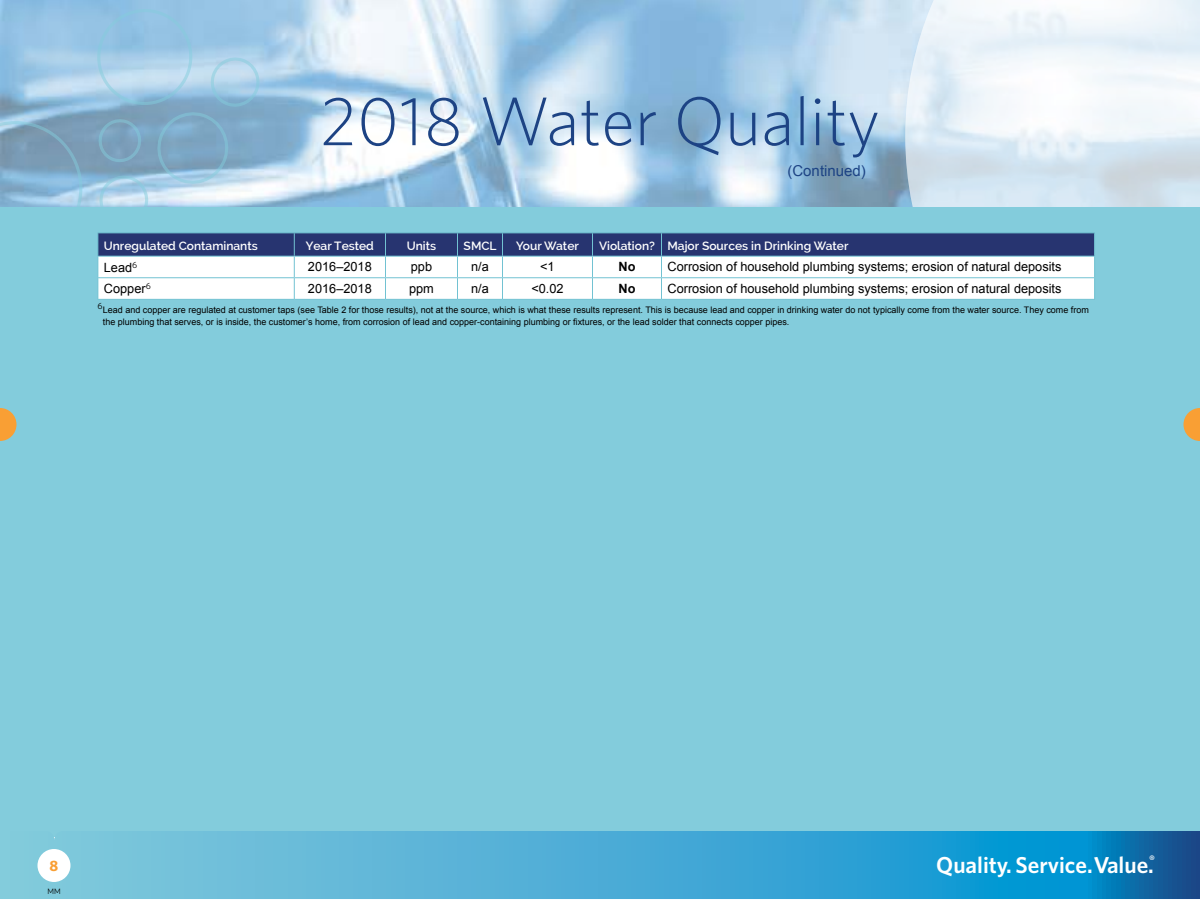
<style>
.page{position:relative;width:1200px;height:900px;background:#fff}
.page>*{position:absolute;margin:0;border:0;box-sizing:border-box;transform-origin:0 0}
.t1{font:300 69px "Whitney";color:#1d4384}
.t2{font:600 23.1px "Whitney";color:#fff}
.t3{font:15px "Arial";color:#1d4384}
.t4{font:700 15px "Whitney";color:#f99f34}
.t5{font:12.75px "Arial";color:#000}
.t6{font:700 12.75px "Arial";color:#000}
.t7{font:600 12px "Raleway";color:#fff}
.t8{font:9px/12px "Arial";color:#000}
.t9{font:7.5px "Raleway";color:#000}
</style>
<div class="page">
<img style="left:0;top:0;width:905px;height:207px">
<svg style="left:905px;top:0;width:295px;height:207px"></svg>
<div style="left:0;top:207px;width:1200px;height:630px;background:#83ccdc"></div>
<svg style="left:0;top:9px;width:260px;height:198px;background:#96bdd8"></svg>
<svg style="left:0;top:831px;width:1200px;height:68px;background:#45a8d2"></svg>
<div style="left:38px;top:849px;width:32px;height:33px;background:#fff;border-radius:50%"></div>
<hr style="left:98px;top:299px;width:196px;height:1px;background:#72c2d2">
<hr style="left:294px;top:299px;width:91px;height:1px;background:#72c2d2">
<hr style="left:386px;top:299px;width:72px;height:1px;background:#72c2d2">
<hr style="left:458px;top:299px;width:44px;height:1px;background:#72c2d2">
<hr style="left:502px;top:299px;width:90px;height:1px;background:#72c2d2">
<hr style="left:592px;top:299px;width:70px;height:1px;background:#72c2d2">
<hr style="left:662px;top:299px;width:433px;height:1px;background:#72c2d2">
<hr style="left:294px;top:232px;width:91px;height:1px;background:#72c2d2">
<hr style="left:386px;top:232px;width:72px;height:1px;background:#72c2d2">
<hr style="left:458px;top:232px;width:44px;height:1px;background:#72c2d2">
<hr style="left:502px;top:232px;width:90px;height:1px;background:#72c2d2">
<hr style="left:592px;top:232px;width:70px;height:1px;background:#72c2d2">
<hr style="left:98px;top:232px;width:196px;height:1px;background:#72c2d2">
<hr style="left:662px;top:232px;width:433px;height:1px;background:#72c2d2">
<svg style="left:98px;top:233px;width:997px;height:66px;background:#b0b7cc"></svg>
<hr style="left:662px;top:256px;width:433px;height:1px;background:#72c2d2">
<svg style="left:0;top:408px;width:16px;height:33px"></svg>
<svg style="left:1184px;top:408px;width:16px;height:33px"></svg>
<h1 class="t1" style="left:320px;top:75px;width:562px">2018 Water Quality</h1>
<h3 class="t3" style="left:788px;top:161px;width:80px">(Continued)</h3>
<h3 class="t7" style="left:104px;top:239px;width:155px">Unregulated Contaminants</h3>
<h3 class="t7" style="left:306px;top:239px;width:70px">Year Tested</h3>
<h3 class="t7" style="left:407px;top:239px;width:31px">Units</h3>
<h3 class="t7" style="left:464px;top:239px;width:35px">SMCL</h3>
<h3 class="t7" style="left:516px;top:239px;width:64px">Your Water</h3>
<h3 class="t7" style="left:599px;top:239px;width:251px">Violation? Major Sources in Drinking Water</h3>
<h3 class="t5" style="left:104px;top:259px;width:35px">Lead<sup>6</sup></h3>
<h3 class="t5" style="left:308px;top:259px;width:65px">2016–2018</h3>
<h3 class="t5" style="left:411px;top:259px;width:23px">ppb</h3>
<h3 class="t5" style="left:471px;top:259px;width:19px">n/a</h3>
<h3 class="t5" style="left:540px;top:259px;width:16px">&lt;1</h3>
<h3 class="t6" style="left:618px;top:259px;width:18px">No</h3>
<h3 class="t5" style="left:667px;top:259px;width:396px">Corrosion of household plumbing systems; erosion of natural deposits</h3>
<h3 class="t5" style="left:104px;top:281px;width:48px">Copper<sup>6</sup></h3>
<h3 class="t5" style="left:308px;top:280px;width:65px">2016–2018</h3>
<h3 class="t5" style="left:409px;top:280px;width:26px">ppm</h3>
<h3 class="t5" style="left:471px;top:280px;width:19px">n/a</h3>
<h3 class="t5" style="left:531px;top:280px;width:34px">&lt;0.02</h3>
<h3 class="t6" style="left:619px;top:280px;width:18px">No</h3>
<h3 class="t5" style="left:668px;top:280px;width:396px">Corrosion of household plumbing systems; erosion of natural deposits</h3>
<p class="t8" style="left:103px;top:304px;width:988px;text-indent:-5px"><sup>6</sup>Lead and copper are regulated at customer taps (see Table 2 for those results), not at the source, which is what these results represent. This is because lead and copper in drinking water do not typically come from the water source. They come from the plumbing that serves, or is inside, the customer’s home, from corrosion of lead and copper-containing plumbing or fixtures, or the lead solder that connects copper pipes.</p>
<h3 class="t4" style="left:50px;top:856px;width:10px">8</h3>
<h2 class="t2" style="left:936px;top:850px;width:220px">Quality. Service. Value.<sup>®</sup></h2>
<p class="t9" style="left:47px;top:887px;width:15px">MM</p>
</div>
